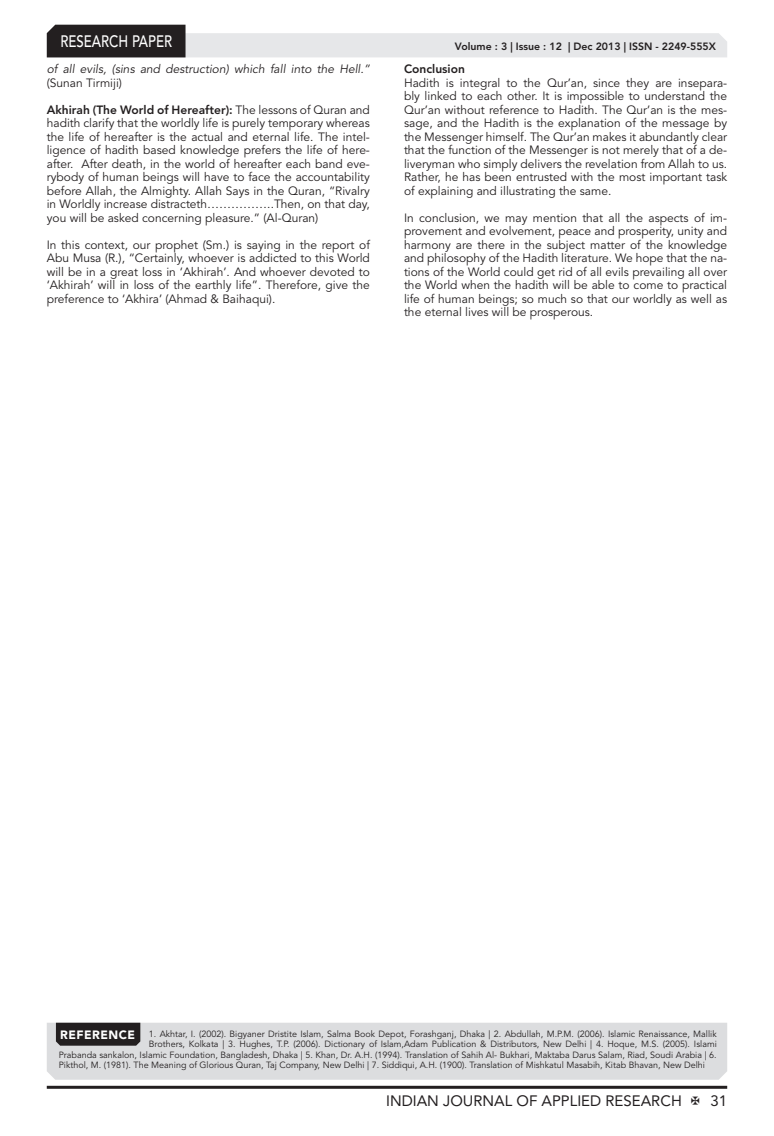
<style>
.page{position:relative;width:774px;height:1136px;background:#fff}
.page>*{position:absolute;margin:0;border:0;box-sizing:border-box;transform-origin:0 0}
.t1{font:500 16.5px "Avenir LT Std";color:#fff;scale:.8 1}
.t2{font:15px "Avenir LT Std";color:#231f20}
.Body_Text{font:12px/13.5px "Avenir LT Std";color:#231f20;text-align:justify}
.Body_Text-2{font:italic 12px/13.5px "Avenir LT Std";color:#231f20}
.Bold{font:800 12px "Avenir LT Std";color:#231f20}
.t3{font:900 12px "Avenir LT Std";letter-spacing:.04em;color:#fff}
.t4{font:800 10.5px "Avenir LT Std";color:#231f20}
.Reference{font:9px "Avenir LT Std";color:#231f20}
.s1{font-style:normal}
.s2{font-weight:800}
</style>
<div class="page">
<hr style="left:47px;top:1085px;width:680px;height:3px;background:#231f20">
<svg style="left:47px;top:25px;width:680px;height:32px"></svg>
<div style="left:47px;top:1022px;width:680px;height:57px;background:#dcdddf"></div>
<div style="left:56px;top:1022px;width:84px;height:23px;background:#231f20"></div>
<h1 class="t1" style="left:60px;top:32px;width:141px">RESEARCH PAPER</h1>
<p class="Body_Text-2" style="left:47px;top:62px;width:325px">of all evils, (sins and destruction) which fall into the Hell.” <span class="s1">(Sunan Tirmiji)</span></p>
<p class="Body_Text" style="left:47px;top:103px;width:325px"><span class="s2">Akhirah (The World of Hereafter):</span> The lessons of Quran and hadith clarify that the worldly life is purely temporary whereas the life of hereafter is the actual and eternal life. The intel&shy;ligence of hadith based knowledge prefers the life of here&shy;after. After death, in the world of hereafter each band eve&shy;rybody of human beings will have to face the accountability before Allah, the Almighty. Allah Says in the Quran, “Rivalry in Worldly increase distracteth……………..Then, on that day, you will be asked concerning pleasure.” (Al-Quran)</p>
<p class="Body_Text" style="left:47px;top:238px;width:325px">In this context, our prophet (Sm.) is saying in the report of Abu Musa (R.), “Certainly, whoever is addicted to this World will be in a great loss in ‘Akhirah’. And whoever devoted to ‘Akhirah’ will in loss of the earthly life”. Therefore, give the preference to ‘Akhira’ (Ahmad &amp; Baihaqui).</p>
<p class="t4" style="left:455px;top:41px;width:262px">Volume : 3 | Issue : 12 | Dec 2013 | ISSN - 2249-555X</p>
<p class="Bold" style="left:404px;top:62px;width:62px">Conclusion</p>
<p class="Body_Text" style="left:404px;top:76px;width:325px">Hadith is integral to the Qur’an, since they are insepara&shy;bly linked to each other. It is impossible to understand the Qur’an without reference to Hadith. The Qur’an is the mes&shy;sage, and the Hadith is the explanation of the message by the Messenger himself. The Qur’an makes it abundantly clear that the function of the Messenger is not merely that of a de&shy;liveryman who simply delivers the revelation from Allah to us.<br>Rather, he has been entrusted with the most important task of explaining and illustrating the same.</p>
<p class="Body_Text" style="left:404px;top:211px;width:325px">In conclusion, we may mention that all the aspects of im&shy;provement and evolvement, peace and prosperity, unity and harmony are there in the subject matter of the knowledge and philosophy of the Hadith literature. We hope that the na&shy;tions of the World could get rid of all evils prevailing all over the World when the hadith will be able to come to practical life of human beings; so much so that our worldly as well as the eternal lives will be prosperous.</p>
<p class="t3" style="left:60px;top:1027px;width:76px">REFERENCE</p>
<p class="Reference" style="left:149px;top:1028px;width:569px">1. Akhtar, I. (2002). Bigyaner Dristite Islam, Salma Book Depot, Forashganj, Dhaka | 2. Abdullah, M.P.M. (2006). Islamic Renaissance, Mallik</p>
<p class="Reference" style="left:149px;top:1038px;width:569px">Brothers, Kolkata | 3. Hughes, T.P. (2006). Dictionary of Islam,Adam Publication &amp; Distributors, New Delhi | 4. Hoque, M.S. (2005). Islami</p>
<p class="Reference" style="left:59px;top:1049px;width:660px">Prabanda sankalon, Islamic Foundation, Bangladesh, Dhaka | 5. Khan, Dr. A.H. (1994). Translation of Sahih Al- Bukhari, Maktaba Darus Salam, Riad, Soudi Arabia | 6.</p>
<p class="Reference" style="left:59px;top:1059px;width:648px">Pikthol, M. (1981). The Meaning of Glorious Quran, Taj Company, New Delhi | 7. Siddiqui, A.H. (1900). Translation of Mishkatul Masabih, Kitab Bhavan, New Delhi</p>
<p class="t2" style="left:386px;top:1091px;width:297px">INDIAN JOURNAL OF APPLIED RESEARCH</p>
<p class="t2" style="left:710px;top:1091px;width:18px">31</p>
</div>
